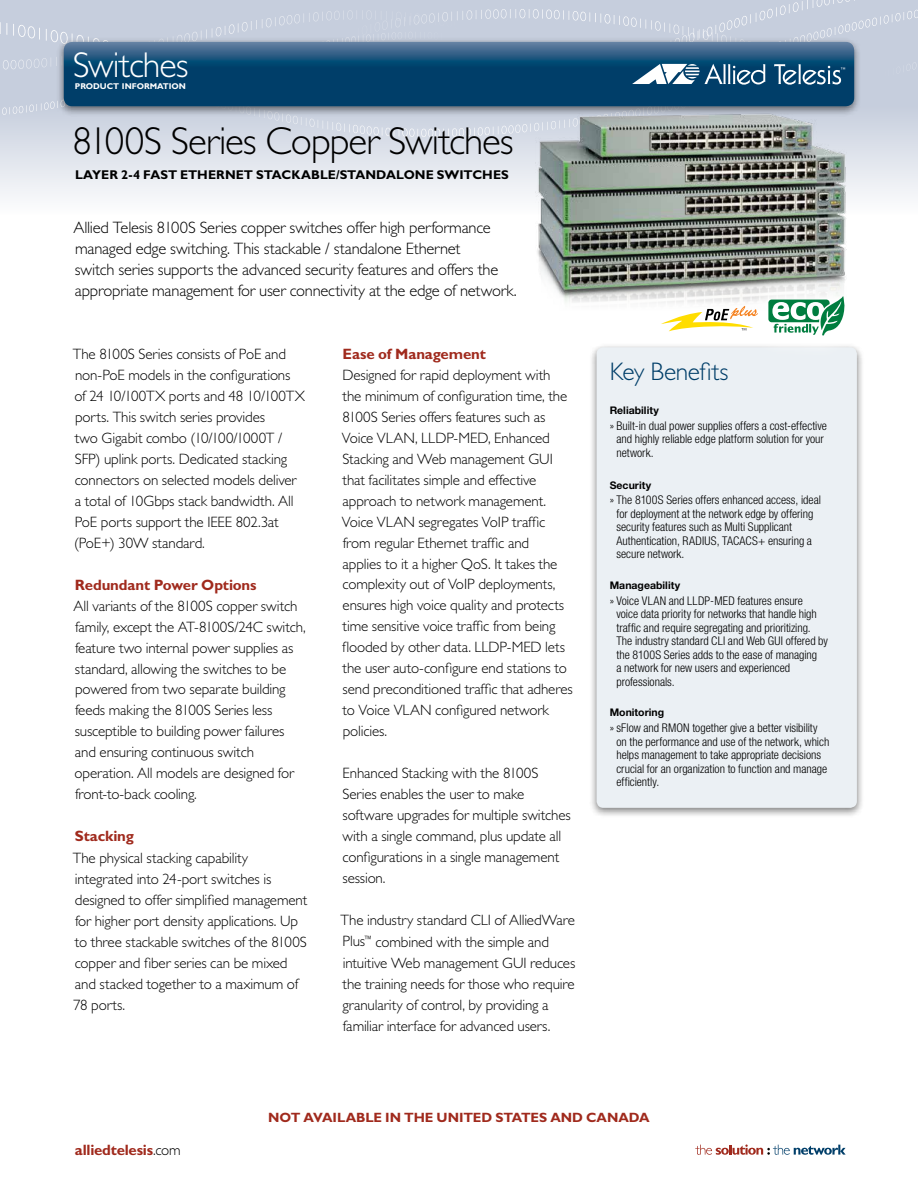
<style>
.page{position:relative;width:918px;height:1188px;background:#fff}
.page>*{position:absolute;margin:0;border:0;box-sizing:border-box;transform-origin:0 0}
.t1{font:300 39px "Gill Sans Std";letter-spacing:-.03em;color:#000}
.t2{font:300 36px "Gill Sans Std";letter-spacing:-.03em;color:#fff}
.t3{font:300 25.5px "Gill Sans Std";letter-spacing:-.02em;color:#003e69}
.t4{font:300 16.5px/21px "Gill Sans Std";letter-spacing:-.015em;color:#000}
.t5{font:300 15px/21px "Gill Sans Std";letter-spacing:-.01em;color:#000}
.t6{font:700 15px "Gill Sans Std";letter-spacing:-.01em;color:#a02a1d}
.t7{font:700 13.5px "Gill Sans Std";letter-spacing:-.005em;color:#a02a1d}
.t8{font:700 12.75px "Gill Sans Std";color:#000}
.t9{font:300 condensed 12px/13.5px "Helvetica Neue";color:#000}
.t10{font:700 10.5px "Helvetica Neue";color:#000}
.t11{font:700 8.4px "Gill Sans Std";letter-spacing:-.005em;color:#fff}
.s1{font-weight:300;color:#000}
</style>
<div class="page">
<div style="left:589px;top:342px;width:276px;height:476px;background:#000;opacity:.5"></div>
<div style="left:597px;top:347px;width:260px;height:461px;background:#ebf0f4;border-radius:7px"></div>
<svg style="left:695px;top:1145px;width:151px;height:10px"></svg>
<div style="left:0;top:0;width:918px;height:215px;background:linear-gradient(to bottom,#bac3d6,#f0f2f6)"></div>
<svg style="left:351px;top:32px;width:95px;height:5px"></svg>
<svg style="left:0;top:21px;width:110px;height:32px;background:#c8d0de"></svg>
<svg style="left:294px;top:10px;width:126px;height:14px;background:#c8d0de"></svg>
<svg style="left:882px;top:58px;width:36px;height:20px"></svg>
<svg style="left:466px;top:9px;width:94px;height:11px"></svg>
<svg style="left:824px;top:0;width:94px;height:28px;background:#c8d0de"></svg>
<div style="left:56px;top:37px;width:806px;height:80px;background:#000;opacity:.5"></div>
<svg style="left:64px;top:42px;width:790px;height:64px;background:#265981"></svg>
<svg style="left:774px;top:64px;width:71px;height:21px"></svg>
<svg style="left:196px;top:64px;width:570px;height:45px;background:#134c73"></svg>
<img style="left:481px;top:89px;width:422px;height:258px">
<svg style="left:743px;top:272px;width:127px;height:89px"></svg>
<svg style="left:768px;top:296px;width:78px;height:40px"></svg>
<svg style="left:661px;top:306px;width:97px;height:25px"></svg>
<h2 class="t2" style="left:73px;top:45px;width:117px">Switches</h2>
<p class="t11" style="left:75px;top:82px;width:112px">PRODUCT INFORMATION</p>
<h1 class="t1" style="left:73px;top:119px;width:443px">8100S Series Copper Switches</h1>
<p class="t8" style="left:75px;top:167px;width:435px">LAYER 2-4 FAST ETHERNET STACKABLE/STANDALONE SWITCHES</p>
<p class="t4" style="left:74px;top:217px;width:445px">Allied Telesis 8100S Series copper switches offer high performance managed edge switching. This stackable / standalone Ethernet<br>switch series supports the advanced security features and offers the appropriate management for user connectivity at the edge of network.</p>
<p class="t5" style="left:73px;top:343px;width:234px">The 8100S Series consists of PoE and non-PoE models in the configurations<br>of 24 10/100TX ports and 48 10/100TX ports. This switch series provides<br>two Gigabit combo (10/100/1000T / SFP) uplink ports. Dedicated stacking connectors on selected models deliver<br>a total of 10Gbps stack bandwidth. All PoE ports support the IEEE 802.3at (PoE+) 30W standard.</p>
<p class="t6" style="left:75px;top:576px;width:183px">Redundant Power Options</p>
<p class="t5" style="left:74px;top:595px;width:234px">All variants of the 8100S copper switch family, except the AT-8100S/24C switch, feature two internal power supplies as standard, allowing the switches to be powered from two separate building feeds making the 8100S Series less susceptible to building power failures and ensuring continuous switch operation. All models are designed for front-to-back cooling.</p>
<p class="t6" style="left:75px;top:828px;width:61px">Stacking</p>
<p class="t5" style="left:73px;top:847px;width:236px">The physical stacking capability integrated into 24-port switches is designed to offer simplified management for higher port density applications. Up to three stackable switches of the 8100S copper and fiber series can be mixed and stacked together to a maximum of 78 ports.</p>
<p class="t6" style="left:343px;top:345px;width:145px">Ease of Management</p>
<p class="t5" style="left:342px;top:364px;width:232px">Designed for rapid deployment with<br>the minimum of configuration time, the 8100S Series offers features such as Voice VLAN, LLDP-MED, Enhanced Stacking and Web management GUI that facilitates simple and effective approach to network management.<br>Voice VLAN segregates VoIP traffic from regular Ethernet traffic and<br>applies to it a higher QoS. It takes the complexity out of VoIP deployments, ensures high voice quality and protects time sensitive voice traffic from being flooded by other data. LLDP-MED lets the user auto-configure end stations to send preconditioned traffic that adheres to Voice VLAN configured network policies.</p>
<p class="t5" style="left:342px;top:763px;width:230px">Enhanced Stacking with the 8100S<br>Series enables the user to make software upgrades for multiple switches with a single command, plus update all configurations in a single management session.</p>
<p class="t5" style="left:341px;top:910px;width:236px">The industry standard CLI of AlliedWare Plus<sup>™</sup> combined with the simple and intuitive Web management GUI reduces the training needs for those who require granularity of control, by providing a familiar interface for advanced users.</p>
<h3 class="t3" style="left:610px;top:357px;width:120px">Key Benefits</h3>
<p class="t10" style="left:610px;top:404px;width:51px">Reliability</p>
<p class="t9" style="left:616px;top:419px;width:212px;text-indent:-7px">» Built-in dual power supplies offers a cost-effective and highly reliable edge platform solution for your network.</p>
<p class="t10" style="left:610px;top:479px;width:43px">Security</p>
<p class="t9" style="left:616px;top:493px;width:206px;text-indent:-7px">» The 8100S Series offers enhanced access, ideal for deployment at the network edge by offering security features such as Multi Supplicant Authentication, RADIUS, TACACS+ ensuring a secure network.</p>
<p class="t10" style="left:610px;top:579px;width:72px">Manageability</p>
<p class="t9" style="left:616px;top:594px;width:213px;text-indent:-7px">» Voice VLAN and LLDP-MED features ensure<br>voice data priority for networks that handle high traffic and require segregating and prioritizing.<br>The industry standard CLI and Web GUI offered by the 8100S Series adds to the ease of managing<br>a network for new users and experienced professionals.</p>
<p class="t10" style="left:610px;top:706px;width:56px">Monitoring</p>
<p class="t9" style="left:616px;top:721px;width:214px;text-indent:-7px">» sFlow and RMON together give a better visibility on the performance and use of the network, which helps management to take appropriate decisions crucial for an organization to function and manage efficiently.</p>
<p class="t6" style="left:75px;top:1141px;width:107px">alliedtelesis<span class="s1">.com</span></p>
<p class="t7" style="left:268px;top:1109px;width:383px">NOT AVAILABLE IN THE UNITED STATES AND CANADA</p>
</div>
